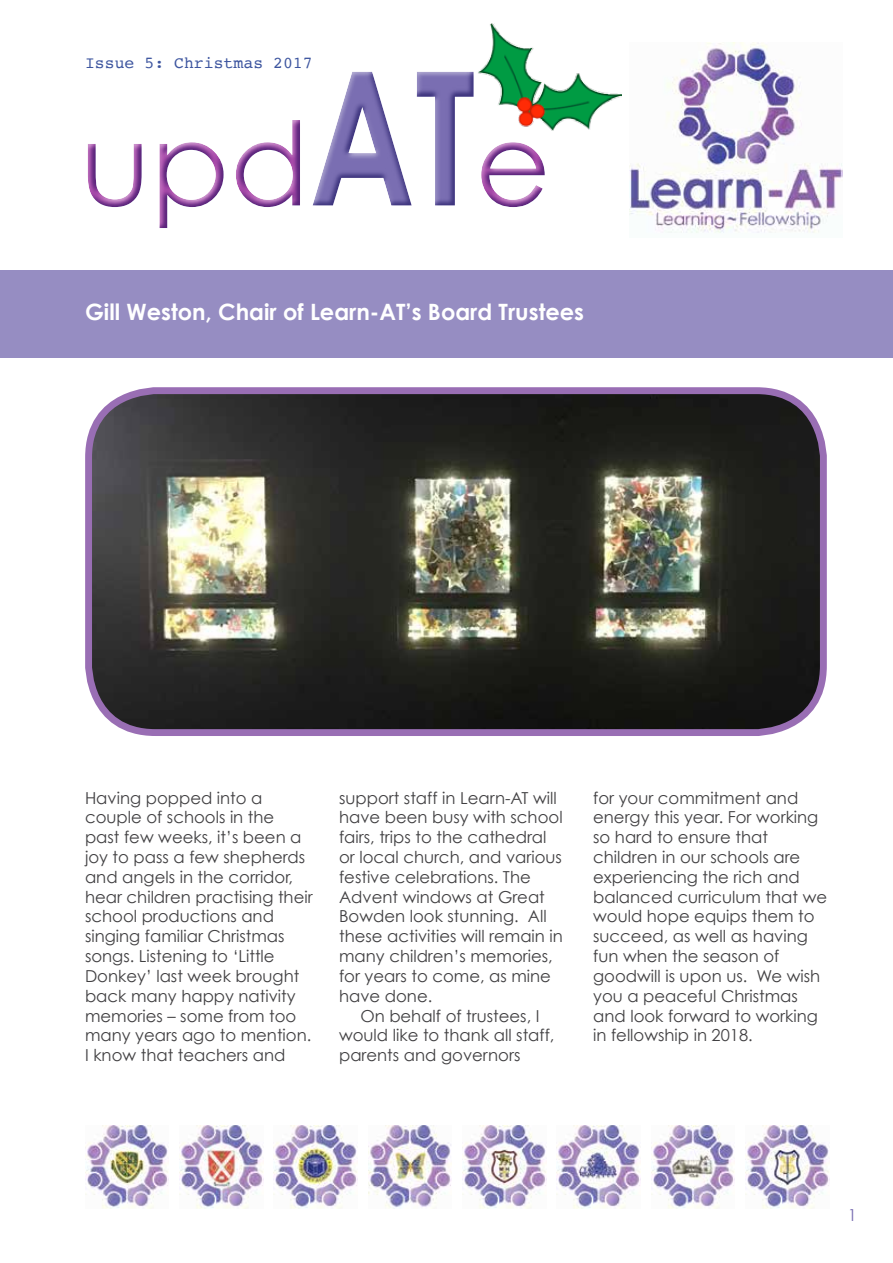
<style>
.page{position:relative;width:893px;height:1263px;background:#fff}
.page>*{position:absolute;margin:0;border:0;box-sizing:border-box;transform-origin:0 0}
.t1{font:116.1px "Century Gothic";color:#ac4cac}
.t2{font:700 22.5px "Century Gothic";color:#fff}
.t3{font:16.5px/19.8px "Century Gothic";color:#414042}
.t4{font:16.5px "Courier";color:#3d559f}
.t5{font:16.5px "Century Gothic";color:#7a6eb2}
.s1{font-weight:700;font-size:186.3px;color:#7a6eb2}
</style>
<div class="page">
<div style="left:0;top:270px;width:893px;height:87px;background:#968dc2"></div>
<div style="left:86px;top:67px;width:467px;height:170px;background:#564d9b;opacity:.75"></div>
<img style="left:629px;top:43px;width:213px;height:190px">
<img style="left:89px;top:391px;width:734px;height:341px">
<div style="left:85px;top:387px;width:742px;height:349px;border:7px solid #996eb4;border-radius:67px"></div>
<img style="left:85px;top:1126px;width:84px;height:82px">
<img style="left:745px;top:1126px;width:84px;height:82px">
<img style="left:651px;top:1126px;width:84px;height:82px">
<img style="left:557px;top:1126px;width:83px;height:82px">
<img style="left:462px;top:1126px;width:84px;height:82px">
<img style="left:368px;top:1126px;width:84px;height:82px">
<img style="left:274px;top:1126px;width:84px;height:82px">
<img style="left:179px;top:1126px;width:84px;height:82px">
<img style="left:477px;top:23px;width:145px;height:107px">
<p class="t4" style="left:85px;top:50px;width:229px">Issue 5: Christmas 2017</p>
<h1 class="t1" style="left:80px;top:93px;width:472px">upd<span class="s1">AT</span>e</h1>
<h2 class="t2" style="left:85px;top:298px;width:501px">Gill Weston, Chair of Learn-AT’s Board Trustees</h2>
<p class="t3" style="left:85px;top:787px;width:229px">Having popped into a couple of schools in the past few weeks, it’s been a joy to pass a few shepherds and angels in the corridor, hear children practising their school productions and singing familiar Christmas songs. Listening to ‘Little<br>Donkey’ last week brought back many happy nativity memories – some from too many years ago to mention.<br>I know that teachers and</p>
<p class="t3" style="left:339px;top:787px;width:225px">support staff in Learn-AT will have been busy with school fairs, trips to the cathedral or local church, and various festive celebrations. The<br>Advent windows at Great<br>Bowden look stunning. All these activities will remain in many children’s memories, for years to come, as mine have done.</p>
<p class="t3" style="left:339px;top:1005px;width:217px;text-indent:21px">On behalf of trustees, I would like to thank all staff, parents and governors</p>
<p class="t3" style="left:593px;top:787px;width:235px">for your commitment and energy this year. For working so hard to ensure that children in our schools are experiencing the rich and balanced curriculum that we would hope equips them to succeed, as well as having fun when the season of goodwill is upon us. We wish you a peaceful Christmas and look forward to working in fellowship in 2018.</p>
<p class="t5" style="left:848px;top:1205px;width:11px">1</p>
</div>
